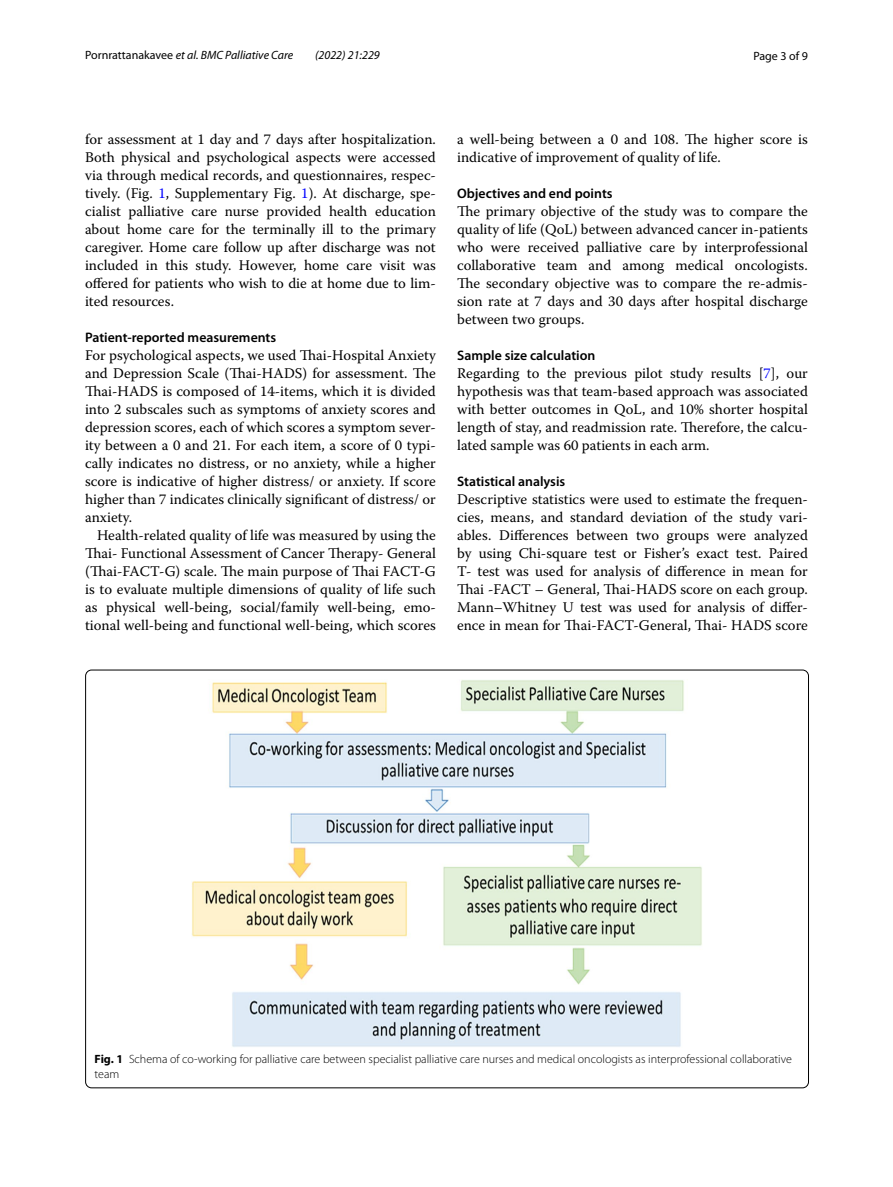
<style>
.page{position:relative;width:893px;height:1187px;background:#fff}
.page>*{position:absolute;margin:0;border:0;box-sizing:border-box;transform-origin:0 0}
.t1{font:14.7px/18px "Warnock Pro";color:#000;text-align:justify}
.t2{font:600 13.8px "Myriad Pro";color:#000}
.t3{font:300 12px/15px "Myriad Pro";color:#000}
.t4{font:italic 12px "Myriad Pro";color:#000}
.t5{font:12px "Myriad Pro";color:#000}
.s1{font-style:normal}
.s2{color:#00f}
.s3{font-weight:700}
</style>
<div class="page">
<img style="left:192px;top:680px;width:510px;height:367px">
<p class="t4" style="left:85px;top:48px;width:210px"><span class="s1">Pornrattanakavee</span> et al. BMC Palliative Care</p>
<p class="t4" style="left:315px;top:48px;width:66px">(2022) 21:229</p>
<p class="t5" style="left:753px;top:48px;width:56px">Page 3 of 9</p>
<p class="t1" style="left:85px;top:130px;width:352px">for assessment at 1 day and 7 days after hospitalization.<br>Both physical and psychological aspects were accessed via through medical records, and questionnaires, respec&shy;tively. (Fig. <span class="s2">1</span>, Supplementary Fig. <span class="s2">1</span>). At discharge, spe&shy;cialist palliative care nurse provided health education about home care for the terminally ill to the primary caregiver. Home care follow up after discharge was not included in this study. However, home care visit was offered for patients who wish to die at home due to lim&shy;ited resources.</p>
<p class="t2" style="left:85px;top:328px;width:193px">Patient‑reported measurements</p>
<p class="t1" style="left:85px;top:346px;width:352px">For psychological aspects, we used Thai-Hospital Anxiety and Depression Scale (Thai-HADS) for assessment. The Thai-HADS is composed of 14-items, which it is divided into 2 subscales such as symptoms of anxiety scores and depression scores, each of which scores a symptom sever&shy;ity between a 0 and 21. For each item, a score of 0 typi&shy;cally indicates no distress, or no anxiety, while a higher score is indicative of higher distress/ or anxiety. If score higher than 7 indicates clinically significant of distress/ or anxiety.</p>
<p class="t1" style="left:85px;top:526px;width:352px;text-indent:12px">Health-related quality of life was measured by using the Thai- Functional Assessment of Cancer Therapy- General (Thai-FACT-G) scale. The main purpose of Thai FACT-G is to evaluate multiple dimensions of quality of life such as physical well-being, social/family well-being, emo&shy;tional well-being and functional well-being, which scores</p>
<p class="t1" style="left:457px;top:130px;width:352px">a well-being between a 0 and 108. The higher score is indicative of improvement of quality of life.</p>
<p class="t2" style="left:457px;top:184px;width:157px">Objectives and end points</p>
<p class="t1" style="left:457px;top:202px;width:352px">The primary objective of the study was to compare the quality of life (QoL) between advanced cancer in-patients who were received palliative care by interprofessional collaborative team and among medical oncologists.<br>The secondary objective was to compare the re-admis&shy;sion rate at 7 days and 30 days after hospital discharge between two groups.</p>
<p class="t2" style="left:457px;top:346px;width:140px">Sample size calculation</p>
<p class="t1" style="left:457px;top:364px;width:352px">Regarding to the previous pilot study results [<span class="s2">7</span>], our hypothesis was that team-based approach was associated with better outcomes in QoL, and 10% shorter hospital length of stay, and readmission rate. Therefore, the calcu&shy;lated sample was 60 patients in each arm.</p>
<p class="t2" style="left:457px;top:472px;width:110px">Statistical analysis</p>
<p class="t1" style="left:457px;top:490px;width:352px">Descriptive statistics were used to estimate the frequen&shy;cies, means, and standard deviation of the study vari&shy;ables. Differences between two groups were analyzed by using Chi-square test or Fisher’s exact test. Paired T- test was used for analysis of difference in mean for Thai -FACT – General, Thai-HADS score on each group.<br>Mann–Whitney U test was used for analysis of differ&shy;ence in mean for Thai-FACT-General, Thai- HADS score</p>
<p class="t3" style="left:95px;top:1051px;width:699px"><span class="s3">Fig. 1</span> Schema of co-working for palliative care between specialist palliative care nurses and medical oncologists as interprofessional collaborative team</p>
</div>
